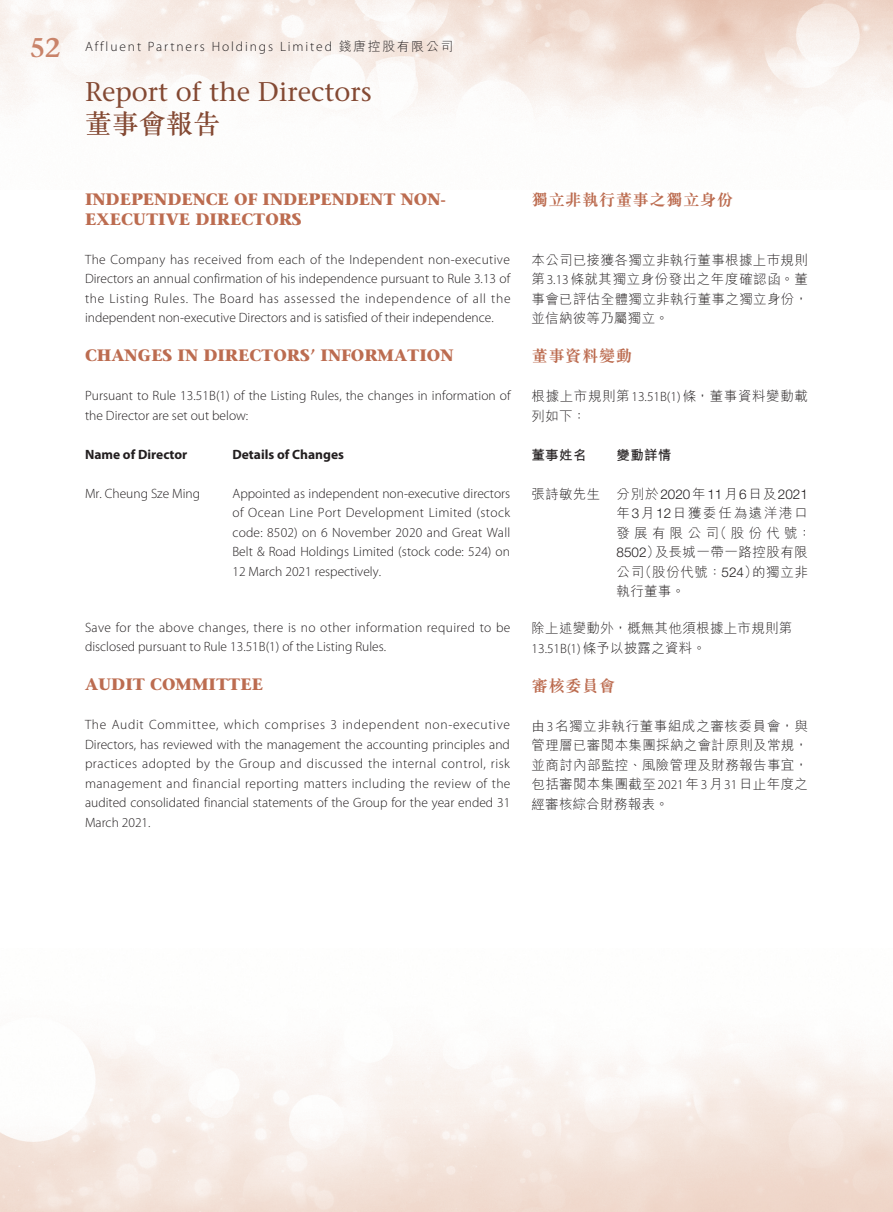
<style>
.page{position:relative;width:893px;height:1212px;background:#fff}
.page>*{position:absolute;margin:0;border:0;box-sizing:border-box;transform-origin:0 0}
.t1{font:500 27px "Stone Serif Std";color:#844933}
.t2{font:500 27px "M Sung HK";color:#844933}
._01_H1_E{font:700 16.5px/19.5px "Stone Serif Std";color:#bc6c50}
._001_H1_C{font:700 16.5px "M Sung HK";letter-spacing:.02em;color:#bc6c50}
._00_txt_E{font:300 13.5px/19.5px "Myriad Pro";color:#231f20;text-align:justify}
._50_Table_txt{font:300 13.5px/19.5px "Myriad Pro";color:#231f20;text-align:justify}
._000_txt_C{font:300 13.5px/19.5px "M Hei HK";letter-spacing:.025em;color:#231f20;text-align:justify}
._00_txt_E-2{font:300 13.5px/19.5px "Myriad Pro";letter-spacing:.025em;color:#231f20}
._50_Table_txt-2{font:300 13.5px/19.5px "M Hei HK";letter-spacing:.045em;color:#231f20}
._00_txt_E-3{font:300 13.5px "Myriad Pro";letter-spacing:.14em;color:#231f20}
._50_Table_txt-3{font:700 13.5px "Myriad Pro";color:#231f20}
._000_txt_C-2{font:300 13.5px/19.5px "M Hei HK";letter-spacing:.045em;color:#231f20}
._000_txt_C-3{font:300 13.5px "Myriad Pro";color:#231f20}
._50_Table_txt-4{font:700 13.5px "M Hei HK";letter-spacing:.02em;color:#231f20}
.s1{font-family:"Stone Serif Std";font-weight:600;font-size:27px;color:#c98369}
.s2{font-family:"M Hei HK";font-size:12.75px}
.s3{font-family:"Myriad Pro"}
.s4{font-family:"Helvetica Neue LT Std"}
.s5{font-family:"M Hei HK"}
</style>
<div class="page">
<img style="left:0;top:0;width:893px;height:120px">
<p class="_00_txt_E-3" style="left:29px;top:39px;width:425px"><span class="s1">52</span> Affluent Partners Holdings Limited <span class="s2">錢唐控股有限公司</span></p>
<h1 class="t1" style="left:85px;top:75px;width:288px">Report of the Directors</h1>
<h1 class="t2" style="left:85px;top:105px;width:136px">董事會報告</h1>
<p class="_01_H1_E" style="left:85px;top:189px;width:362px">INDEPENDENCE OF INDEPENDENT NON-<br>EXECUTIVE DIRECTORS</p>
<p class="_00_txt_E" style="left:85px;top:249px;width:427px">The Company has received from each of the Independent non-executive Directors an annual confirmation of his independence pursuant to Rule 3.13 of the Listing Rules. The Board has assessed the independence of all the independent non-executive Directors and is satisfied of their independence.</p>
<p class="_01_H1_E" style="left:85px;top:345px;width:370px">CHANGES IN DIRECTORS’ INFORMATION</p>
<p class="_00_txt_E" style="left:85px;top:386px;width:427px">Pursuant to Rule 13.51B(1) of the Listing Rules, the changes in information of the Director are set out below:</p>
<p class="_50_Table_txt-3" style="left:85px;top:445px;width:104px">Name of Director</p>
<p class="_50_Table_txt-3" style="left:232px;top:445px;width:113px">Details of Changes</p>
<p class="_50_Table_txt" style="left:85px;top:483px;width:117px">Mr. Cheung Sze Ming</p>
<p class="_50_Table_txt" style="left:232px;top:483px;width:279px">Appointed as independent non-executive directors of Ocean Line Port Development Limited (stock code: 8502) on 6 November 2020 and Great Wall Belt &amp; Road Holdings Limited (stock code: 524) on 12 March 2021 respectively.</p>
<p class="_00_txt_E-2" style="left:85px;top:617px;width:427px">Save for the above changes, there is no other information required to be disclosed pursuant to Rule 13.51B(1) of the Listing Rules.</p>
<p class="_01_H1_E" style="left:85px;top:675px;width:180px">AUDIT COMMITTEE</p>
<p class="_00_txt_E" style="left:85px;top:715px;width:427px">The Audit Committee, which comprises 3 independent non-executive Directors, has reviewed with the management the accounting principles and practices adopted by the Group and discussed the internal control, risk management and financial reporting matters including the review of the audited consolidated financial statements of the Group for the year ended 31<br>March 2021.</p>
<p class="_001_H1_C" style="left:531px;top:192px;width:203px">獨立非執行董事之獨立身份</p>
<p class="_000_txt_C" style="left:531px;top:250px;width:278px">本公司已接獲各獨立非執行董事根據上巿規則第<span class="s3">3.13</span>條就其獨立身份發出之年度確認函。董事會已評估全體獨立非執行董事之獨立身份，並信納彼等乃屬獨立。</p>
<p class="_001_H1_C" style="left:531px;top:348px;width:102px">董事資料變動</p>
<p class="_000_txt_C-2" style="left:531px;top:386px;width:278px">根據上市規則第<span class="s3">13.51B(1)</span>條，董事資料變動載列如下：</p>
<p class="_50_Table_txt-4" style="left:531px;top:445px;width:56px">董事姓名</p>
<p class="_50_Table_txt-4" style="left:617px;top:445px;width:56px">變動詳情</p>
<p class="_50_Table_txt-2" style="left:531px;top:484px;width:70px">張詩敏先生</p>
<p class="_50_Table_txt-2" style="left:617px;top:484px;width:196px">分別於<span class="s4">2020</span>年<span class="s4">11</span>月<span class="s4">6</span>日及<span class="s4">2021</span>年<span class="s4">3</span>月<span class="s4">12</span>日獲委任為遠洋港口發展有限公司（股份代號：<br><span class="s4">8502</span>）及長城一帶一路控股有限公司（股份代號：<span class="s4">524</span>）的獨立非執行董事。</p>
<p class="_000_txt_C" style="left:531px;top:618px;width:262px">除上述變動外，概無其他須根據上市規則第</p>
<p class="_000_txt_C-3" style="left:531px;top:640px;width:176px">13.51B(1)<span class="s5">條予以披露之資料。</span></p>
<p class="_001_H1_C" style="left:531px;top:677px;width:85px">審核委員會</p>
<p class="_000_txt_C" style="left:531px;top:716px;width:278px">由<span class="s3">3</span>名獨立非執行董事組成之審核委員會，與管理層已審閱本集團採納之會計原則及常規，並商討內部監控、風險管理及財務報告事宜，包括審閱本集團截至<span class="s3">2021</span>年<span class="s3">3</span>月<span class="s3">31</span>日止年度之經審核綜合財務報表。</p>
</div>
